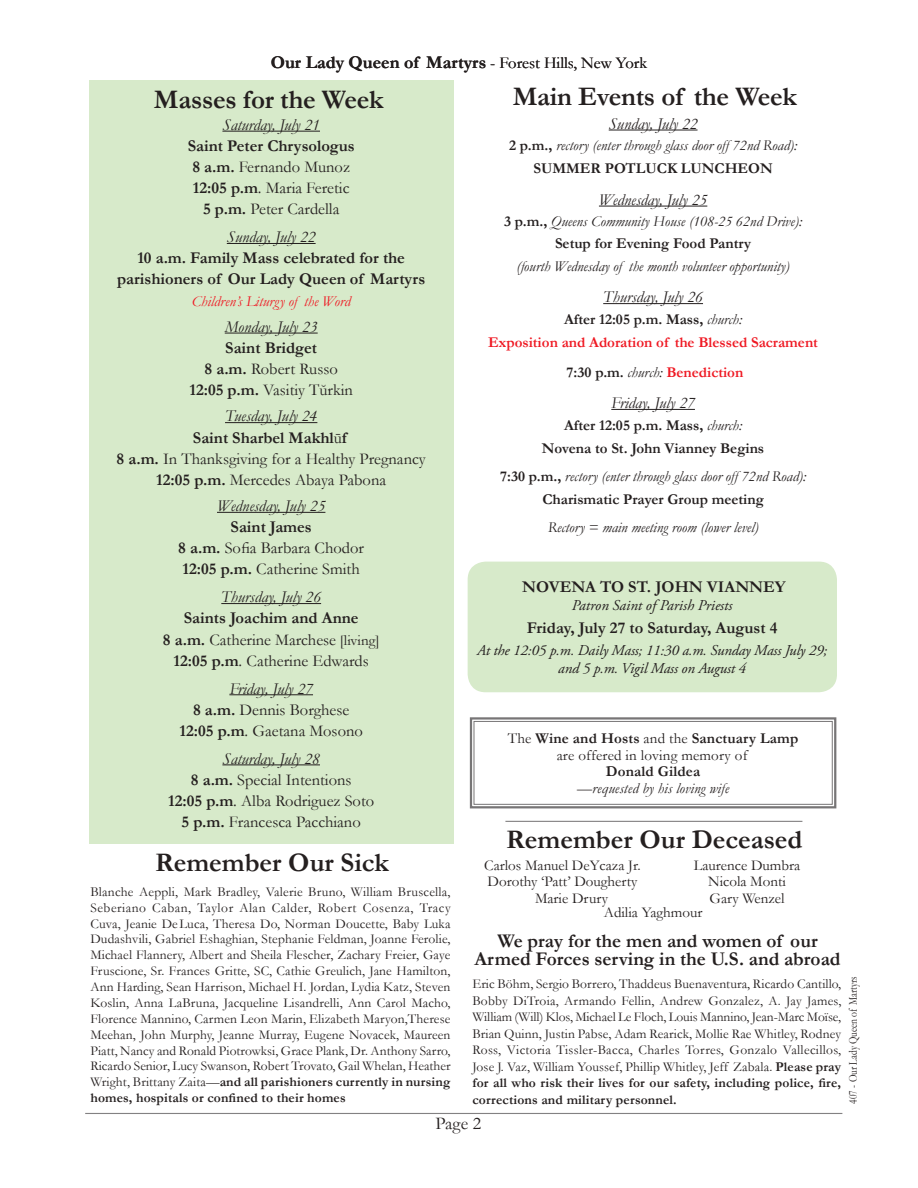
<style>
.page{position:relative;width:918px;height:1188px;background:#fff}
.page>*{position:absolute;margin:0;border:0;box-sizing:border-box;transform-origin:0 0}
.t1{font:700 27px "Garamond";color:#241f1f}
.t2{font:700 19.5px/18px "Garamond";color:#241f1f;text-align:center}
.t3{font:700 18px "Garamond";color:#241f1f}
.t4{font:18px "Garamond";color:#241f1f}
.t5{font:700 16.5px/21.1px "Garamond";color:#241f1f;text-align:center}
.t6{font:16.5px/21.1px "Garamond";color:#241f1f;text-align:center}
.t7{font:italic 16.5px "Garamond";color:#241f1f}
.t8{font:italic 15px/23px "Garamond";color:#241f1f;text-align:center}
.t9{font:15px/16.5px "Garamond";color:#241f1f;text-align:center}
.t10{font:italic 15px/18px "Adobe Garamond Pro";letter-spacing:-.01em;color:#241f1f;text-align:center}
.t11{font:700 15px/23px "Garamond";color:#ef1923;text-align:center}
.t12{font:700 15px/23px "Garamond";color:#241f1f;text-align:center}
.t13{font:italic 15px "Garamond";color:#ef1923}
.t14{font:13.5px/15.9px "Garamond";color:#241f1f;text-align:justify}
.t15{font:12px "Garamond";color:#241f1f;scale:.8 1}
.s1{font-weight:400;font-size:16.5px}
.s2{font-weight:400}
.s3{font-weight:400;font-style:italic}
.s4{font-style:inherit}
.s5{font-style:italic}
.s6{font-weight:700}
.s7{font-weight:400;font-size:15px}
.s8{font-weight:700;font-style:normal}
.s9{color:#241f1f}
.s10{font-weight:400;font-style:italic;color:#241f1f}
</style>
<div class="page">
<div style="left:89px;top:80px;width:365px;height:763px;background:#d7eaca"></div>
<hr style="left:85px;top:1113px;width:757px;height:1px;background:#838182">
<hr style="left:222px;top:131px;width:98px;height:1px;background:#241f1f">
<hr style="left:227px;top:243px;width:89px;height:1px;background:#241f1f">
<hr style="left:225px;top:333px;width:93px;height:1px;background:#241f1f">
<hr style="left:225px;top:422px;width:92px;height:1px;background:#241f1f">
<hr style="left:217px;top:512px;width:108px;height:1px;background:#241f1f">
<hr style="left:221px;top:603px;width:100px;height:1px;background:#241f1f">
<hr style="left:229px;top:694px;width:84px;height:1px;background:#241f1f">
<hr style="left:222px;top:764px;width:98px;height:1px;background:#241f1f">
<hr style="left:505px;top:821px;width:297px;height:1px;background:#838182">
<div style="left:468px;top:562px;width:369px;height:130px;background:#d7eaca;border-radius:18px"></div>
<svg style="left:469px;top:717px;width:368px;height:92px"></svg>
<div style="left:474px;top:721px;width:359px;height:84px;border:1px solid #777576"></div>
<hr style="left:609px;top:130px;width:89px;height:1px;background:#241f1f">
<hr style="left:599px;top:206px;width:108px;height:1px;background:#241f1f">
<hr style="left:603px;top:303px;width:100px;height:1px;background:#241f1f">
<hr style="left:611px;top:409px;width:84px;height:1px;background:#241f1f">
<h3 class="t3" style="left:271px;top:50px;width:378px">Our Lady Queen of Martyrs <span class="s1">- Forest Hills, New York</span></h3>
<h1 class="t1" style="left:513px;top:79px;width:286px">Main Events of the Week</h1>
<p class="t7" style="left:222px;top:114px;width:99px">Saturday, July 21</p>
<p class="t5" style="left:188px;top:135px;width:168px">Saint Peter Chrysologus<br>8 a.m. <span class="s2">Fernando Munoz<br></span>12:05 p.m<span class="s3">.</span> <span class="s2">Maria Feretic<br></span>5 p.m. <span class="s2">Peter Cardella</span></p>
<p class="t5" style="left:117px;top:227px;width:310px"><span class="s3">Sunday, July 22<br></span><span class="s4">10</span> a.m. Family Mass celebrated for the parishioners of Our Lady Queen of Martyrs</p>
<p class="t13" style="left:192px;top:291px;width:160px">Children’s Liturgy of the Word</p>
<p class="t7" style="left:225px;top:315px;width:94px">Monday, July 23</p>
<p class="t5" style="left:189px;top:337px;width:165px">Saint Bridget<br>8 a.m. <span class="s2">Robert Russo<br></span>12:05 p.m. <span class="s2">Vasitiy Tŭrkin</span></p>
<p class="t6" style="left:117px;top:405px;width:311px"><span class="s5">Tuesday, July 24<br></span><span class="s6">Saint Sharbel Makhl</span>ū<span class="s6">f<br>8 a.m.</span> In Thanksgiving for a Healthy Pregnancy<br><span class="s6">12:05 p.m.</span> Mercedes Abaya Pabona</p>
<p class="t7" style="left:217px;top:495px;width:110px">Wednesday, July 25</p>
<p class="t6" style="left:178px;top:516px;width:187px"><span class="s6">Saint James<br>8 a.m.</span> Sofia Barbara Chodor<br><span class="s6">12:05 p.m.</span> Catherine Smith</p>
<p class="t7" style="left:221px;top:586px;width:101px">Thursday, July 26</p>
<p class="t5" style="left:163px;top:608px;width:218px">Saints Joachim and Anne<br>8 a.m. <span class="s2">Catherine Marchese</span> <span class="s7">[living]<br></span>12:05 p.m<span class="s3">.</span> <span class="s2">Catherine Edwards</span></p>
<p class="t6" style="left:180px;top:677px;width:185px"><span class="s5">Friday, July 27<br></span><span class="s6">8 a.m.</span> Dennis Borghese<br><span class="s6">12:05 p.m</span><span class="s5">.</span> Gaetana Mosono</p>
<p class="t6" style="left:168px;top:747px;width:208px"><span class="s5">Saturday, July 28<br></span><span class="s6">8 a.m.</span> Special Intentions<br><span class="s6">12:05 p.m</span><span class="s5">.</span> Alba Rodriguez Soto<br><span class="s6">5 p.m.</span> Francesca Pacchiano</p>
<h1 class="t1" style="left:154px;top:81px;width:231px">Masses for the Week</h1>
<p class="t7" style="left:609px;top:112px;width:90px">Sunday, July 22</p>
<p class="t8" style="left:533px;top:134px;width:265px;text-align:left;text-indent:-24px"><span class="s8">2 p.m.,</span> rectory (enter through glass door off 72nd Road):<br><span class="s8">SUMMER Potluc</span></p>
<p class="t12" style="left:667px;top:157px;width:36px">k Lunc</p>
<p class="t12" style="left:725px;top:157px;width:26px">heon</p>
<p class="t7" style="left:599px;top:188px;width:110px">Wednesday, July 25</p>
<p class="t8" style="left:504px;top:211px;width:300px;line-height:21.5px"><span class="s8">3 p.m.,</span> Queens Community House (108-25 62nd Drive):<br><span class="s8">Setup for Evening Food Pantry</span></p>
<p class="t8" style="left:517px;top:254px;width:274px">(fourth Wednesday of the month volunteer opportunity)</p>
<p class="t7" style="left:603px;top:286px;width:101px">Thursday, July 26</p>
<p class="t11" style="left:488px;top:308px;width:331px"><span class="s9">After 12:05 p.m. Mass,</span> <span class="s10">church:<br></span>Exposition and Adoration of the Blessed Sacrament</p>
<p class="t11" style="left:567px;top:360px;width:178px"><span class="s9">7:30 p.m.</span> <span class="s10">church:</span> Benediction</p>
<p class="t7" style="left:611px;top:392px;width:85px">Friday, July 27</p>
<p class="t12" style="left:542px;top:414px;width:224px">After 12:05 p.m. Mass, <span class="s3">church:<br></span>Novena to St. John Vianney Begins</p>
<p class="t8" style="left:500px;top:464px;width:308px"><span class="s8">7:30 p.m.,</span> rectory (enter through glass door off 72nd Road):<br><span class="s8">Charismatic Prayer Group meeting</span></p>
<p class="t8" style="left:548px;top:516px;width:212px">Rectory = main meeting room (lower level)</p>
<p class="t5" style="left:522px;top:576px;width:51px">Novena</p>
<p class="t5" style="left:600px;top:576px;width:138px">to St. Jo hn Vianne</p>
<p class="t5" style="left:775px;top:576px;width:12px">y</p>
<p class="t10" style="left:572px;top:597px;width:162px">Patron Saint of Parish Priests</p>
<p class="t5" style="left:527px;top:618px;width:252px">Friday, July 27 to Saturday, August 4</p>
<p class="t10" style="left:477px;top:641px;width:352px">At the 12:05 p.m. Daily Mass; 11:30 a.m. Sunday Mass July 29; and 5 p.m. Vigil Mass on August 4</p>
<p class="t9" style="left:508px;top:730px;width:292px">The <span class="s6">Wine and Hosts</span> and the <span class="s6">Sanctuary Lamp </span>are offered in loving memory of</p>
<p class="t12" style="left:606px;top:760px;width:96px">Donald Gildea</p>
<p class="t8" style="left:577px;top:776px;width:154px">—requested by his loving wife</p>
<h1 class="t1" style="left:506px;top:821px;width:298px">Remember Our Deceased</h1>
<p class="t9" style="left:484px;top:856px;width:158px">Carlos Manuel DeYcaza Jr.</p>
<p class="t9" style="left:488px;top:873px;width:151px">Dorothy ‘Patt’ Dougherty</p>
<p class="t9" style="left:535px;top:889px;width:75px">Marie Drury</p>
<h1 class="t1" style="left:155px;top:844px;width:236px">Remember Our Sick</h1>
<p class="t9" style="left:694px;top:856px;width:108px">Laurence Dumbra<br>Nicola Monti<br>Gary Wenzel</p>
<p class="t14" style="left:90px;top:883px;width:362px">Blanche Aeppli, Mark Bradley, Valerie Bruno, William Bruscella, Seberiano Caban, Taylor Alan Calder, Robert Cosenza, Tracy Cuva, Jeanie De Luca, Theresa Do, Norman Doucette, Baby Luka Dudashvili, Gabriel Eshaghian, Stephanie Feldman, Joanne Ferolie, Michael Flannery, Albert and Sheila Flescher, Zachary Freier, Gaye Fruscione, Sr. Frances Gritte, SC, Cathie Greulich, Jane Hamilton, Ann Harding, Sean Harrison, Michael H. Jordan, Lydia Katz, Steven Koslin, Anna LaBruna, Jacqueline Lisandrelli, Ann Carol Macho, Florence Mannino, Carmen Leon Marin, Elizabeth Maryon,Therese Meehan, John Murphy, Jeanne Murray, Eugene Novacek, Maureen Piatt, Nancy and Ronald Piotrowksi, Grace Plank, Dr. Anthony Sarro, Ricardo Senior, Lucy Swanson, Robert Trovato, Gail Whelan, Heather Wright, Brittany Zaita—<span class="s6">and all parishioners currently in nursing homes, hospitals or confined to their homes</span></p>
<p class="t9" style="left:604px;top:904px;width:100px">Adilia Yaghmour</p>
<h2 class="t2" style="left:475px;top:932px;width:368px">We pray for the men and women of our<br>Armed Forces serving in the U.S. and abroad</h2>
<p class="t14" style="left:472px;top:976px;width:370px;line-height:16.5px">Eric Böhm, Sergio Borrero, Thaddeus Buenaventura, Ricardo Cantillo, Bobby DiTroia, Armando Fellin, Andrew Gonzalez, A. Jay James, William (Will) Klos, Michael Le Floch, Louis Mannino, Jean-Marc Moïse, Brian Quinn, Justin Pabse, Adam Rearick, Mollie Rae Whitley, Rodney Ross, Victoria Tissler-Bacca, Charles Torres, Gonzalo Vallecillos, Jose J. Vaz, William Youssef, Phillip Whitley, Jeff Zabala. <span class="s6">Please pray for all who risk their lives for our safety, including police, fire, corrections and military personnel.</span></p>
<p class="t15" style="left:845px;top:1104px;width:161px;rotate:-90deg">407 - Our Lady Queen of Martyrs</p>
<h3 class="t4" style="left:436px;top:1111px;width:47px">Page 2</h3>
</div>
